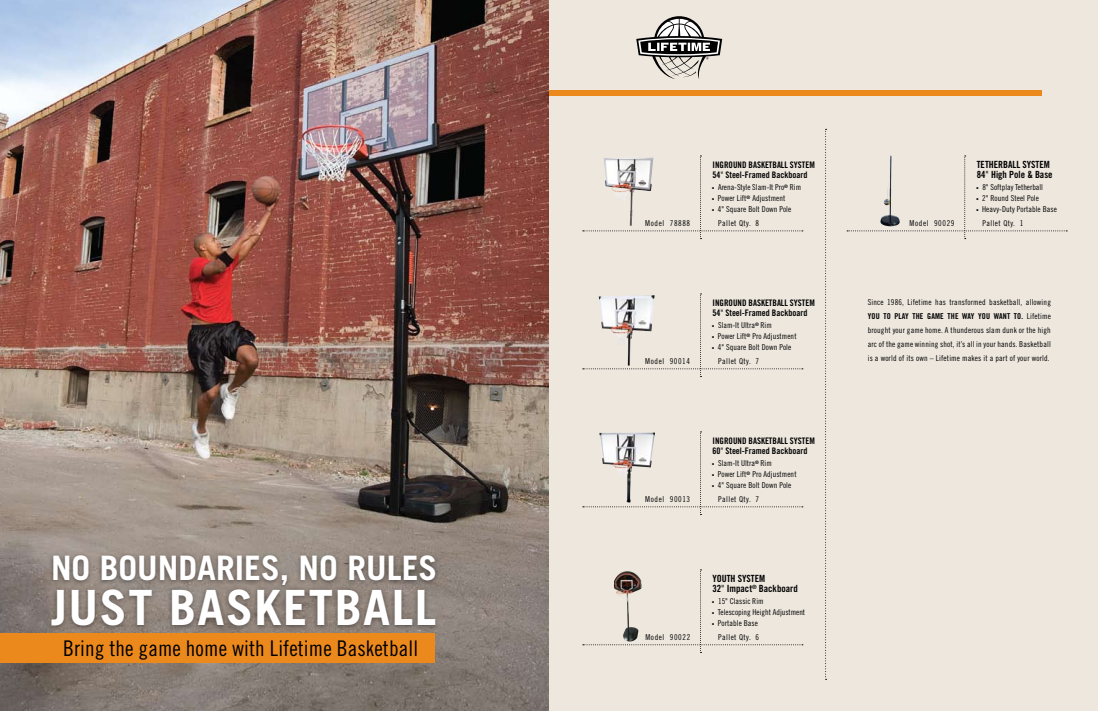
<style>
.page{position:relative;width:1098px;height:711px;background:#ede7de}
.page>*{position:absolute;margin:0;border:0;box-sizing:border-box;transform-origin:0 0}
.t1{font:700 48.7px "Trade Gothic";letter-spacing:.03em;color:#fff}
.t2{font:700 33.7px "Trade Gothic";color:#fff}
.t3{font:21.6px "Trade Gothic Cond Eighteen";letter-spacing:.005em;color:#000}
.t4{font:9.9px/9.9px "Trade Gothic Bold Cond Twenty";color:#000}
.t5{font:9px/9.9px "Trade Gothic Bold Cond Twenty";color:#000}
.t6{font:8.1px/14px "Trade Gothic Cond Eighteen";letter-spacing:.01em;color:#000;text-align:justify}
.t7{font:8.1px "Trade Gothic Cond Eighteen";letter-spacing:.05em;color:#000}
.t8{font:8.1px "Trade Gothic Cond Eighteen";letter-spacing:.075em;color:#000}
.t9{font:8.1px "Trade Gothic Bold Cond Twenty";letter-spacing:.02em;color:#000}
.s1{font-family:"Trade Gothic Cond Eighteen"}
.s2{font-size:5.4px}
</style>
<div class="page">
<svg style="left:636px;top:16px;width:86px;height:63px"></svg>
<div style="left:539px;top:91px;width:502px;height:5px;background:#ec891d"></div>
<img style="left:0;top:0;width:549px;height:711px">
<div style="left:46px;top:551px;width:459px;height:119px;background:#000;opacity:.45"></div>
<div style="left:0;top:634px;width:435px;height:29px;background:#ec891d"></div>
<svg style="left:583px;top:156px;width:220px;height:83px"></svg>
<svg style="left:847px;top:156px;width:220px;height:83px"></svg>
<svg style="left:583px;top:294px;width:220px;height:83px"></svg>
<svg style="left:583px;top:432px;width:220px;height:83px"></svg>
<svg style="left:583px;top:570px;width:220px;height:83px"></svg>
<svg style="left:825px;top:129px;width:2px;height:551px"></svg>
<h2 class="t2" style="left:51px;top:547px;width:388px">NO BOUNDARIES, NO RULES</h2>
<h1 class="t1" style="left:51px;top:578px;width:387px">JUST BASKETBALL</h1>
<h3 class="t3" style="left:63px;top:635px;width:356px">Bring the game home with Lifetime Basketball</h3>
<p class="t5" style="left:713px;top:160px;width:104px">INGROUND BASKETBALL SYSTEM<br>54<span class="s1">"</span> Steel-Framed Backboard</p>
<p class="t4" style="left:977px;top:159px;width:77px">TETHERBALL SYSTEM<br>84<span class="s1">"</span> High Pole &amp; Base</p>
<p class="t6" style="left:712px;top:181px;width:91px"><span class="s2">•</span> Arena-Style Slam-It Pro<sup>®</sup> Rim</p>
<p class="t6" style="left:712px;top:191px;width:75px"><span class="s2">•</span> Power Lift<sup>®</sup> Adjustment</p>
<p class="t6" style="left:712px;top:202px;width:81px"><span class="s2">•</span> 4" Square Bolt Down Pole</p>
<p class="t6" style="left:976px;top:181px;width:69px"><span class="s2">•</span> 8" Softplay Tetherball</p>
<p class="t6" style="left:976px;top:191px;width:64px"><span class="s2">•</span> 2" Round Steel Pole</p>
<p class="t6" style="left:976px;top:202px;width:82px"><span class="s2">•</span> Heavy-Duty Portable Base</p>
<p class="t8" style="left:645px;top:219px;width:46px">Model 78888</p>
<p class="t8" style="left:910px;top:219px;width:46px">Model 90029</p>
<p class="t7" style="left:718px;top:219px;width:42px">Pallet Qty. 8</p>
<p class="t7" style="left:983px;top:219px;width:42px">Pallet Qty. 1</p>
<p class="t8" style="left:645px;top:357px;width:46px">Model 90014</p>
<p class="t5" style="left:713px;top:298px;width:104px">INGROUND BASKETBALL SYSTEM<br>54<span class="s1">"</span> Steel-Framed Backboard</p>
<p class="t6" style="left:712px;top:318px;width:62px"><span class="s2">•</span> Slam-It Ultra<sup>®</sup> Rim</p>
<p class="t6" style="left:712px;top:329px;width:86px"><span class="s2">•</span> Power Lift<sup>®</sup> Pro Adjustment</p>
<p class="t6" style="left:712px;top:340px;width:81px"><span class="s2">•</span> 4" Square Bolt Down Pole</p>
<p class="t7" style="left:718px;top:357px;width:42px">Pallet Qty. 7</p>
<p class="t6" style="left:868px;top:295px;width:185px">Since 1986, Lifetime has transformed basketball, allowing</p>
<p class="t9" style="left:868px;top:311px;width:185px">YOU TO PLAY THE GAME THE WAY YOU WANT TO. <span class="s1">Lifetime</span></p>
<p class="t6" style="left:868px;top:323px;width:185px">brought your game home. A thunderous slam dunk or the high arc of the game winning shot, it’s all in your hands. Basketball is a world of its own – Lifetime makes it a part of your world.</p>
<p class="t5" style="left:713px;top:436px;width:104px">INGROUND BASKETBALL SYSTEM<br>60<span class="s1">"</span> Steel-Framed Backboard</p>
<p class="t6" style="left:712px;top:456px;width:62px"><span class="s2">•</span> Slam-It Ultra<sup>®</sup> Rim</p>
<p class="t6" style="left:712px;top:467px;width:86px"><span class="s2">•</span> Power Lift<sup>®</sup> Pro Adjustment</p>
<p class="t6" style="left:712px;top:478px;width:81px"><span class="s2">•</span> 4" Square Bolt Down Pole</p>
<p class="t8" style="left:645px;top:495px;width:46px">Model 90013</p>
<p class="t7" style="left:718px;top:495px;width:42px">Pallet Qty. 7</p>
<p class="t4" style="left:713px;top:573px;width:87px">YOUTH SYSTEM<br>32<span class="s1">"</span> Impact<sup>®</sup> Backboard</p>
<p class="t6" style="left:712px;top:594px;width:53px"><span class="s2">•</span> 15" Classic Rim</p>
<p class="t6" style="left:712px;top:605px;width:95px"><span class="s2">•</span> Telescoping Height Adjustment</p>
<p class="t6" style="left:712px;top:616px;width:48px"><span class="s2">•</span> Portable Base</p>
<p class="t8" style="left:645px;top:632px;width:46px">Model 90022</p>
<p class="t7" style="left:718px;top:632px;width:42px">Pallet Qty. 6</p>
</div>
